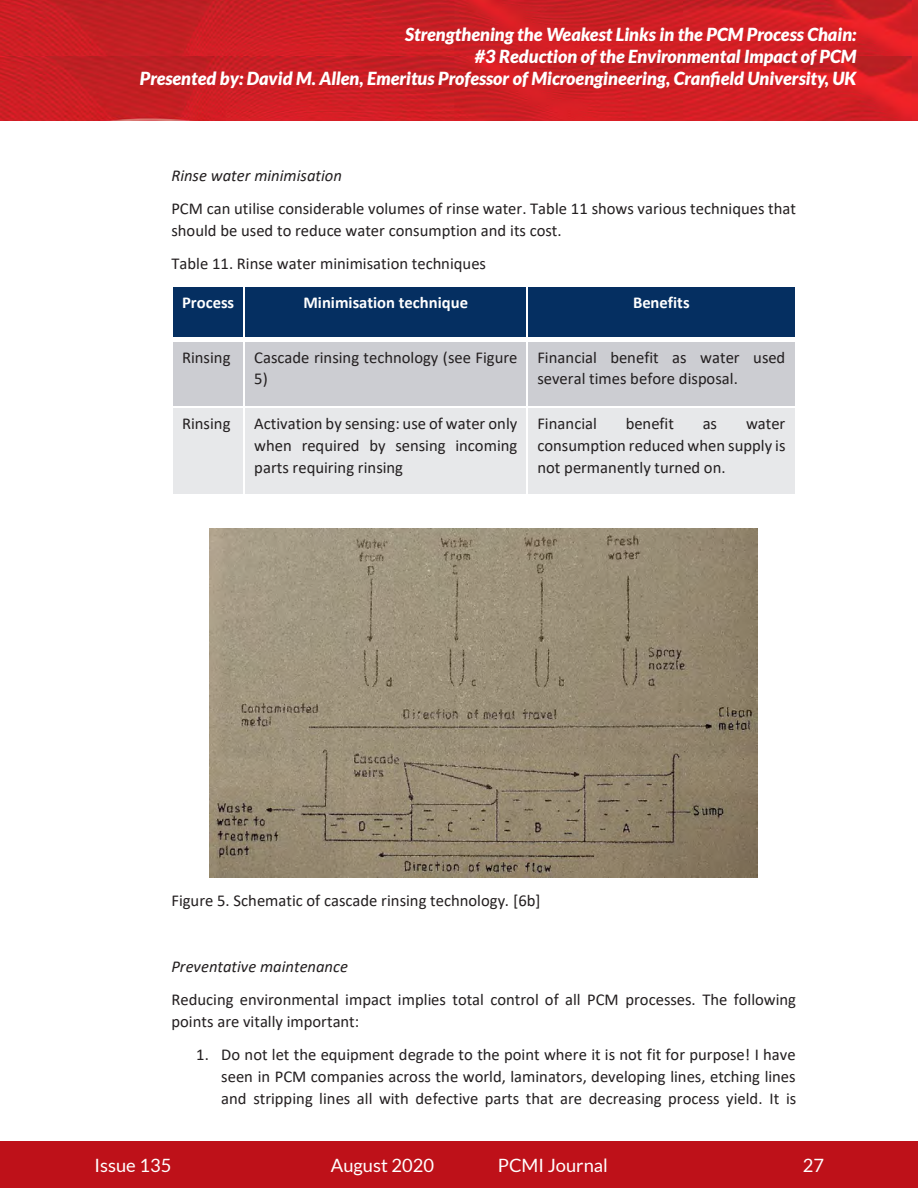
<style>
.page{position:relative;width:918px;height:1188px;background:#fff}
.page>*{position:absolute;margin:0;border:0;box-sizing:border-box;transform-origin:0 0}
.t1{font:18.3px "Lato";color:#fff}
.t2{font:italic 900 18px "Lato";color:#fff}
.t3{font:16.65px/21.9px "Calibri";color:#231f20}
.t4{font:700 16.65px "Calibri";color:#fff}
.s1{font-style:italic}
</style>
<div class="page">
<div style="left:0;top:1142px;width:918px;height:46px;background:#be1119"></div>
<img style="left:0;top:0;width:918px;height:57px">
<img style="left:0;top:57px;width:918px;height:64px">
<div style="left:173px;top:287px;width:71px;height:51px;background:#052f61"></div>
<div style="left:245px;top:287px;width:282px;height:51px;background:#052f61"></div>
<div style="left:528px;top:287px;width:267px;height:51px;background:#052f61"></div>
<div style="left:173px;top:342px;width:71px;height:65px;background:#cccdd2"></div>
<div style="left:245px;top:342px;width:282px;height:65px;background:#cccdd2"></div>
<div style="left:528px;top:342px;width:267px;height:65px;background:#cccdd2"></div>
<div style="left:173px;top:408px;width:71px;height:87px;background:#e7e8ea"></div>
<div style="left:245px;top:408px;width:282px;height:87px;background:#e7e8ea"></div>
<div style="left:528px;top:408px;width:267px;height:87px;background:#e7e8ea"></div>
<img style="left:210px;top:529px;width:548px;height:348px">
<p class="t2" style="left:405px;top:24px;width:453px">Strengthening the Weakest Links in the PCM Process Chain:</p>
<p class="t2" style="left:475px;top:46px;width:383px">#3 Reduction of the Environmental Impact of PCM</p>
<p class="t2" style="left:140px;top:68px;width:718px">Presented by: David M. Allen, Emeritus Professor of Microengineering, Cranfield University, UK</p>
<p class="t3" style="left:171px;top:158px;width:626px;line-height:32.8px"><span class="s1">Rinse water minimisation<br></span>PCM can utilise considerable volumes of rinse water. Table 11 shows various techniques that</p>
<p class="t3" style="left:171px;top:213px;width:392px;line-height:33px">should be used to reduce water consumption and its cost.<br>Table 11. Rinse water minimisation techniques</p>
<p class="t4" style="left:182px;top:291px;width:54px">Process</p>
<p class="t4" style="left:303px;top:291px;width:166px">Minimisation technique</p>
<p class="t4" style="left:633px;top:291px;width:58px">Benefits</p>
<p class="t3" style="left:182px;top:346px;width:50px">Rinsing</p>
<p class="t3" style="left:254px;top:346px;width:265px">Cascade rinsing technology (see Figure<br>5)</p>
<p class="t3" style="left:537px;top:346px;width:249px">Financial benefit as water used several times before disposal.</p>
<p class="t3" style="left:182px;top:412px;width:50px">Rinsing</p>
<p class="t3" style="left:254px;top:412px;width:265px;text-align:justify">Activation by sensing: use of water only when required by sensing incoming parts requiring rinsing</p>
<p class="t3" style="left:537px;top:412px;width:61px">Financial</p>
<p class="t3" style="left:626px;top:412px;width:50px">benefit</p>
<p class="t3" style="left:703px;top:412px;width:16px">as</p>
<p class="t3" style="left:537px;top:412px;width:250px;text-align:justify;text-indent:209px">water consumption reduced when supply is not permanently turned on.</p>
<p class="t3" style="left:171px;top:889px;width:371px">Figure 5. Schematic of cascade rinsing technology. [6b]</p>
<p class="t3" style="left:171px;top:950px;width:626px;line-height:32.8px"><span class="s1">Preventative maintenance<br></span>Reducing environmental impact implies total control of all PCM processes. The following</p>
<p class="t3" style="left:171px;top:1010px;width:189px">points are vitally important:</p>
<p class="t3" style="left:221px;top:1043px;width:577px;text-align:justify;text-indent:-25px">1. Do not let the equipment degrade to the point where it is not fit for purpose! I have seen in PCM companies across the world, laminators, developing lines, etching lines and stripping lines all with defective parts that are decreasing process yield. It is</p>
<p class="t1" style="left:95px;top:1155px;width:78px">Issue 135</p>
<p class="t1" style="left:331px;top:1155px;width:105px">August 2020</p>
<p class="t1" style="left:498px;top:1155px;width:112px">PCMI Journal</p>
<p class="t1" style="left:803px;top:1155px;width:23px">27</p>
</div>
